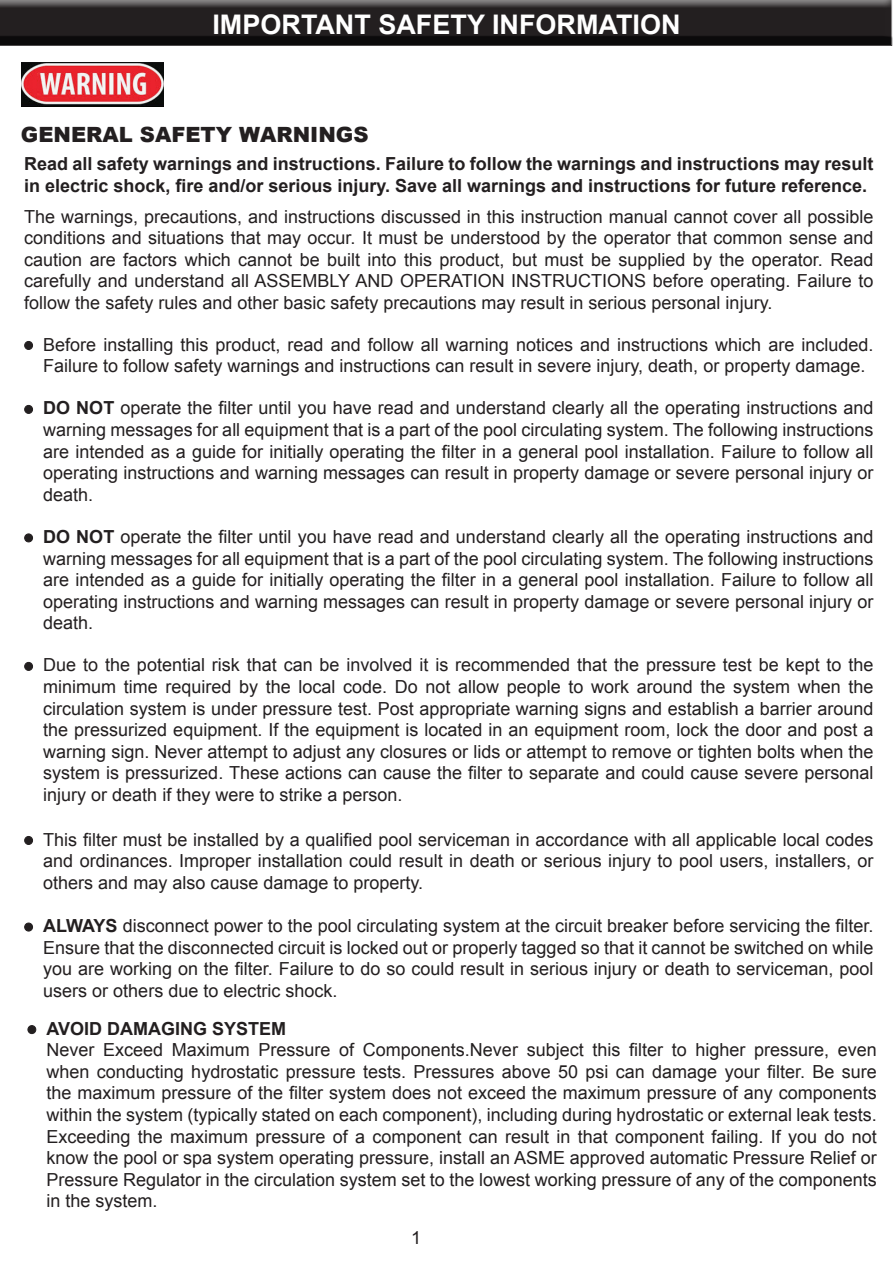
<style>
.page{position:relative;width:893px;height:1263px;background:#fff}
.page>*{position:absolute;margin:0;border:0;box-sizing:border-box;transform-origin:0 0}
.t1{font:700 27px "Arial";color:#fff}
.t2{font:900 21px "Arial";color:#231f20}
.t3{font:18px/21.6px "Arial";color:#231f20;text-align:justify}
.t4{font:700 18px/21.6px "Arial";color:#231f20}
.s1{font-weight:700}
</style>
<div class="page">
<img style="left:22px;top:63px;width:141px;height:44px">
<div style="left:25px;top:341px;width:8px;height:8px;background:#231f20;border-radius:50%"></div>
<div style="left:24px;top:341px;width:9px;height:9px;border:1px solid #231f20;border-radius:50%"></div>
<div style="left:0;top:0;width:893px;height:35px;background:#fff;opacity:.75"></div>
<div style="left:0;top:6px;width:893px;height:41px;background:#231f20;opacity:.75"></div>
<div style="left:25px;top:405px;width:8px;height:8px;background:#231f20;border-radius:50%"></div>
<div style="left:24px;top:405px;width:9px;height:9px;border:1px solid #231f20;border-radius:50%"></div>
<div style="left:25px;top:534px;width:8px;height:8px;background:#231f20;border-radius:50%"></div>
<div style="left:24px;top:533px;width:9px;height:9px;border:1px solid #231f20;border-radius:50%"></div>
<div style="left:25px;top:662px;width:8px;height:8px;background:#231f20;border-radius:50%"></div>
<div style="left:24px;top:662px;width:9px;height:9px;border:1px solid #231f20;border-radius:50%"></div>
<div style="left:25px;top:836px;width:8px;height:8px;background:#231f20;border-radius:50%"></div>
<div style="left:24px;top:836px;width:9px;height:9px;border:1px solid #231f20;border-radius:50%"></div>
<div style="left:25px;top:923px;width:8px;height:8px;background:#231f20;border-radius:50%"></div>
<div style="left:24px;top:923px;width:9px;height:8px;border:1px solid #231f20;border-radius:50%"></div>
<div style="left:28px;top:1025px;width:8px;height:8px;background:#231f20;border-radius:50%"></div>
<div style="left:28px;top:1025px;width:8px;height:9px;border:1px solid #231f20;border-radius:50%"></div>
<p class="t1" style="left:212px;top:7px;width:469px">IMPORTANT SAFETY INFORMATION</p>
<p class="t2" style="left:21px;top:119px;width:349px">GENERAL SAFETY WARNINGS</p>
<p class="t4" style="left:24px;top:154px;width:851px">Read all safety warnings and instructions. Failure to follow the warnings and instructions may result in electric shock, fire and/or serious injury. Save all warnings and instructions for future reference.</p>
<p class="t3" style="left:24px;top:206px;width:851px">The warnings, precautions, and instructions discussed in this instruction manual cannot cover all possible conditions and situations that may occur. It must be understood by the operator that common sense and caution are factors which cannot be built into this product, but must be supplied by the operator. Read carefully and understand all ASSEMBLY AND OPERATION INSTRUCTIONS before operating. Failure to follow the safety rules and other basic safety precautions may result in serious personal injury.</p>
<p class="t3" style="left:43px;top:334px;width:832px">Before installing this product, read and follow all warning notices and instructions which are included.<br>Failure to follow safety warnings and instructions can result in severe injury, death, or property damage.</p>
<p class="t3" style="left:43px;top:398px;width:832px"><span class="s1">DO NOT</span> operate the filter until you have read and understand clearly all the operating instructions and warning messages for all equipment that is a part of the pool circulating system. The following instructions are intended as a guide for initially operating the filter in a general pool installation. Failure to follow all operating instructions and warning messages can result in property damage or severe personal injury or death.</p>
<p class="t3" style="left:43px;top:526px;width:832px"><span class="s1">DO NOT</span> operate the filter until you have read and understand clearly all the operating instructions and warning messages for all equipment that is a part of the pool circulating system. The following instructions are intended as a guide for initially operating the filter in a general pool installation. Failure to follow all operating instructions and warning messages can result in property damage or severe personal injury or death.</p>
<p class="t3" style="left:43px;top:654px;width:832px">Due to the potential risk that can be involved it is recommended that the pressure test be kept to the minimum time required by the local code. Do not allow people to work around the system when the circulation system is under pressure test. Post appropriate warning signs and establish a barrier around the pressurized equipment. If the equipment is located in an equipment room, lock the door and post a warning sign. Never attempt to adjust any closures or lids or attempt to remove or tighten bolts when the system is pressurized. These actions can cause the filter to separate and could cause severe personal injury or death if they were to strike a person.</p>
<p class="t3" style="left:43px;top:828px;width:832px">This filter must be installed by a qualified pool serviceman in accordance with all applicable local codes and ordinances. Improper installation could result in death or serious injury to pool users, installers, or others and may also cause damage to property.</p>
<p class="t3" style="left:43px;top:915px;width:832px"><span class="s1">ALWAYS</span> disconnect power to the pool circulating system at the circuit breaker before servicing the filter.<br>Ensure that the disconnected circuit is locked out or properly tagged so that it cannot be switched on while you are working on the filter. Failure to do so could result in serious injury or death to serviceman, pool users or others due to electric shock.</p>
<p class="t4" style="left:47px;top:1018px;width:241px">AVOID DAMAGING SYSTEM</p>
<p class="t3" style="left:47px;top:1039px;width:832px">Never Exceed Maximum Pressure of Components.Never subject this filter to higher pressure, even when conducting hydrostatic pressure tests. Pressures above 50 psi can damage your filter. Be sure the maximum pressure of the filter system does not exceed the maximum pressure of any components within the system (typically stated on each component), including during hydrostatic or external leak tests.<br>Exceeding the maximum pressure of a component can result in that component failing. If you do not know the pool or spa system operating pressure, install an ASME approved automatic Pressure Relief or Pressure Regulator in the circulation system set to the lowest working pressure of any of the components in the system.</p>
<p class="t3" style="left:411px;top:1227px;width:12px">1</p>
</div>
